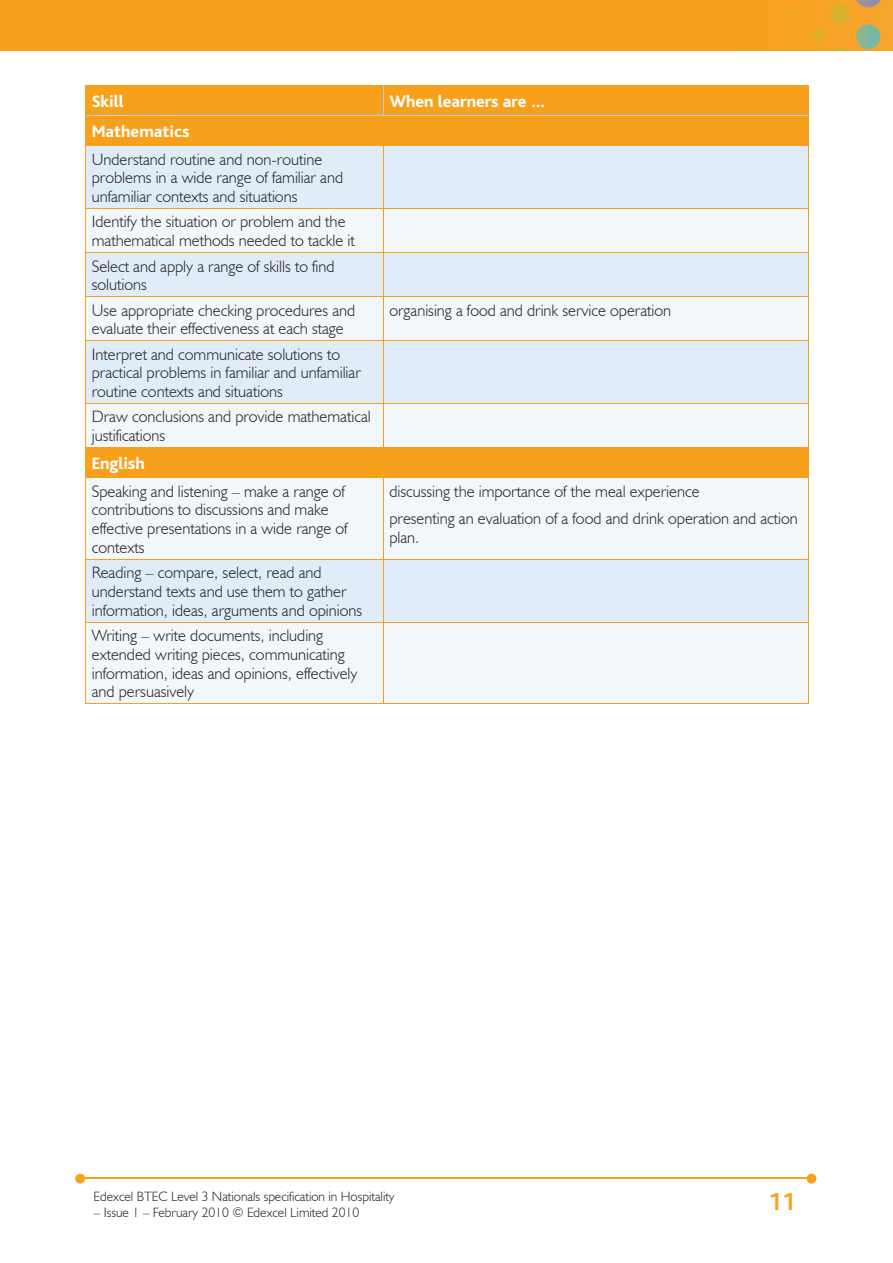
<style>
.page{position:relative;width:893px;height:1263px;background:#fff}
.page>*{position:absolute;margin:0;border:0;box-sizing:border-box;transform-origin:0 0}
.t1{font:700 25.5px "Bliss";color:#f6a01b}
.t2{font:800 17.25px "Bliss";color:#fff}
.t3{font:300 16.5px/18.8px "Humanist 521 BT";color:#231f20}
.t4{font:300 13.5px "Humanist 521 BT";color:#231f20}
</style>
<div class="page">
<img style="left:0;top:0;width:893px;height:51px">
<hr style="left:82px;top:1178px;width:728px;height:1px;background:#f6a01b">
<svg style="left:807px;top:1174px;width:9px;height:9px"></svg>
<svg style="left:75px;top:1174px;width:10px;height:9px"></svg>
<div style="left:86px;top:86px;width:722px;height:59px;background:#f6a01b"></div>
<div style="left:86px;top:146px;width:722px;height:62px;background:#e0edf8"></div>
<svg style="left:86px;top:209px;width:722px;height:494px;fill:#f2f7fb"></svg>
<hr style="left:86px;top:115px;width:297px;height:1px;background:#accfed">
<hr style="left:383px;top:115px;width:425px;height:1px;background:#accfed">
<hr style="left:85px;top:86px;width:1px;height:30px;background:#f6a01b">
<hr style="left:808px;top:86px;width:1px;height:30px;background:#f6a01b">
<hr style="left:85px;top:85px;width:298px;height:1px;background:#f6a01b">
<hr style="left:383px;top:85px;width:426px;height:1px;background:#f6a01b">
<svg style="left:383px;top:86px;width:1px;height:59px"></svg>
<svg style="left:85px;top:116px;width:1px;height:29px"></svg>
<svg style="left:808px;top:116px;width:1px;height:29px"></svg>
<hr style="left:85px;top:146px;width:1px;height:62px;background:#f6a01b">
<hr style="left:85px;top:145px;width:298px;height:1px;background:#f6a01b">
<hr style="left:383px;top:146px;width:1px;height:62px;background:#f6a01b">
<hr style="left:808px;top:146px;width:1px;height:62px;background:#f6a01b">
<hr style="left:383px;top:145px;width:426px;height:1px;background:#f6a01b">
<hr style="left:85px;top:209px;width:1px;height:43px;background:#f6a01b">
<hr style="left:85px;top:208px;width:298px;height:1px;background:#f6a01b">
<hr style="left:383px;top:209px;width:1px;height:43px;background:#f6a01b">
<hr style="left:808px;top:209px;width:1px;height:43px;background:#f6a01b">
<hr style="left:383px;top:208px;width:426px;height:1px;background:#f6a01b">
<hr style="left:85px;top:253px;width:1px;height:43px;background:#f6a01b">
<hr style="left:85px;top:252px;width:298px;height:1px;background:#f6a01b">
<hr style="left:383px;top:253px;width:1px;height:43px;background:#f6a01b">
<hr style="left:808px;top:253px;width:1px;height:43px;background:#f6a01b">
<hr style="left:383px;top:252px;width:426px;height:1px;background:#f6a01b">
<hr style="left:85px;top:297px;width:1px;height:43px;background:#f6a01b">
<hr style="left:85px;top:296px;width:298px;height:1px;background:#f6a01b">
<hr style="left:383px;top:297px;width:1px;height:43px;background:#f6a01b">
<hr style="left:808px;top:297px;width:1px;height:43px;background:#f6a01b">
<hr style="left:383px;top:296px;width:426px;height:1px;background:#f6a01b">
<hr style="left:85px;top:341px;width:1px;height:62px;background:#f6a01b">
<hr style="left:85px;top:340px;width:298px;height:1px;background:#f6a01b">
<hr style="left:383px;top:341px;width:1px;height:62px;background:#f6a01b">
<hr style="left:808px;top:341px;width:1px;height:62px;background:#f6a01b">
<hr style="left:383px;top:340px;width:426px;height:1px;background:#f6a01b">
<hr style="left:85px;top:404px;width:1px;height:43px;background:#f6a01b">
<hr style="left:85px;top:403px;width:298px;height:1px;background:#f6a01b">
<hr style="left:383px;top:404px;width:1px;height:43px;background:#f6a01b">
<hr style="left:808px;top:404px;width:1px;height:43px;background:#f6a01b">
<hr style="left:383px;top:403px;width:426px;height:1px;background:#f6a01b">
<svg style="left:383px;top:448px;width:1px;height:29px"></svg>
<svg style="left:85px;top:448px;width:1px;height:29px"></svg>
<svg style="left:808px;top:448px;width:1px;height:29px"></svg>
<hr style="left:85px;top:447px;width:298px;height:1px;background:#f6a01b">
<hr style="left:383px;top:447px;width:426px;height:1px;background:#f6a01b">
<hr style="left:85px;top:478px;width:1px;height:81px;background:#f6a01b">
<hr style="left:85px;top:477px;width:298px;height:1px;background:#f6a01b">
<hr style="left:383px;top:478px;width:1px;height:81px;background:#f6a01b">
<hr style="left:808px;top:478px;width:1px;height:81px;background:#f6a01b">
<hr style="left:383px;top:477px;width:426px;height:1px;background:#f6a01b">
<hr style="left:85px;top:560px;width:1px;height:62px;background:#f6a01b">
<hr style="left:85px;top:559px;width:298px;height:1px;background:#f6a01b">
<hr style="left:383px;top:560px;width:1px;height:62px;background:#f6a01b">
<hr style="left:808px;top:560px;width:1px;height:62px;background:#f6a01b">
<hr style="left:383px;top:559px;width:426px;height:1px;background:#f6a01b">
<hr style="left:85px;top:703px;width:298px;height:1px;background:#f6a01b">
<hr style="left:85px;top:622px;width:1px;height:81px;background:#f6a01b">
<hr style="left:85px;top:622px;width:298px;height:1px;background:#f6a01b">
<hr style="left:383px;top:703px;width:426px;height:1px;background:#f6a01b">
<hr style="left:383px;top:622px;width:1px;height:81px;background:#f6a01b">
<hr style="left:808px;top:622px;width:1px;height:81px;background:#f6a01b">
<hr style="left:383px;top:622px;width:426px;height:1px;background:#f6a01b">
<p class="t2" style="left:92px;top:93px;width:33px">Skill</p>
<p class="t2" style="left:389px;top:93px;width:158px">When learners are …</p>
<p class="t2" style="left:92px;top:123px;width:99px">Mathematics</p>
<p class="t3" style="left:92px;top:149px;width:253px">Understand routine and non-routine problems in a wide range of familiar and unfamiliar contexts and situations</p>
<p class="t3" style="left:92px;top:212px;width:265px">Identify the situation or problem and the mathematical methods needed to tackle it</p>
<p class="t3" style="left:92px;top:256px;width:244px">Select and apply a range of skills to find solutions</p>
<p class="t3" style="left:92px;top:300px;width:265px">Use appropriate checking procedures and evaluate their effectiveness at each stage</p>
<p class="t3" style="left:389px;top:300px;width:283px">organising a food and drink service operation</p>
<p class="t3" style="left:92px;top:344px;width:270px">Interpret and communicate solutions to practical problems in familiar and unfamiliar routine contexts and situations</p>
<p class="t3" style="left:92px;top:407px;width:280px">Draw conclusions and provide mathematical justifications</p>
<p class="t2" style="left:92px;top:455px;width:55px">English</p>
<p class="t3" style="left:92px;top:481px;width:257px">Speaking and listening – make a range of contributions to discussions and make effective presentations in a wide range of contexts</p>
<p class="t3" style="left:389px;top:477px;width:410px;line-height:27.3px">discussing the importance of the meal experience<br>presenting an evaluation of a food and drink operation and action</p>
<p class="t3" style="left:389px;top:527px;width:31px">plan.</p>
<p class="t3" style="left:92px;top:563px;width:272px">Reading – compare, select, read and understand texts and use them to gather information, ideas, arguments and opinions</p>
<p class="t3" style="left:92px;top:626px;width:267px">Writing – write documents, including extended writing pieces, communicating information, ideas and opinions, effectively and persuasively</p>
<p class="t4" style="left:94px;top:1188px;width:303px">Edexcel BTEC Level 3 Nationals specification in Hospitality</p>
<p class="t4" style="left:94px;top:1204px;width:267px">– Issue 1 – February 2010 © Edexcel Limited 2010</p>
<h1 class="t1" style="left:768px;top:1189px;width:29px">11</h1>
</div>
